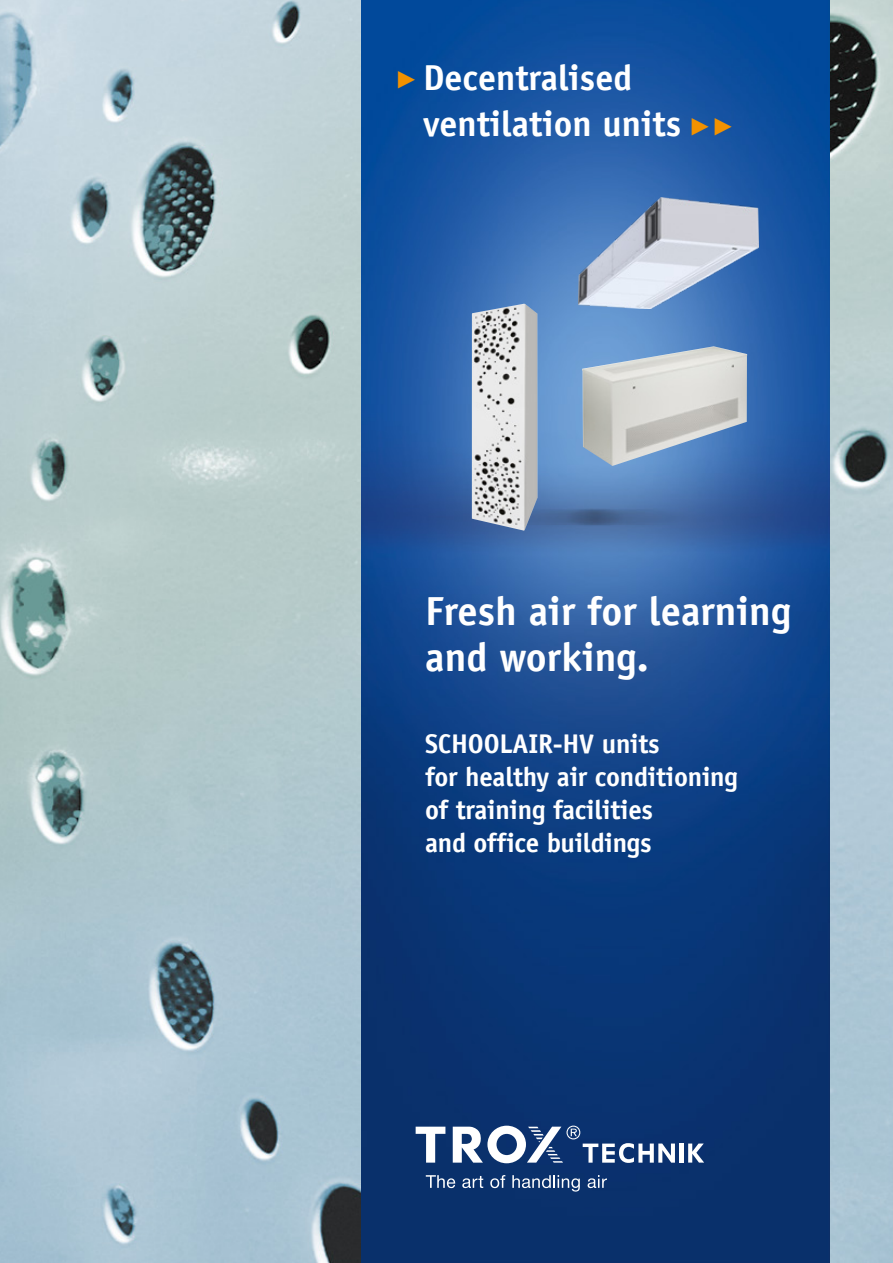
<style>
.page{position:relative;width:893px;height:1263px;background:#fff}
.page>*{position:absolute;margin:0;border:0;box-sizing:border-box;transform-origin:0 0}
.t1{font:700 40.5px/46.5px "TROX Officina Sans";color:#fff}
.t2{font:700 36px/46.5px "TROX Officina Sans";color:#fff}
.t3{font:700 27px/33px "TROX Officina Sans";letter-spacing:-.01em;color:#fff}
.s1{font-family:"TROX Helvetica";font-weight:400;font-size:28.5px;color:#f39200}
</style>
<div class="page">
<img style="left:0;top:0;width:893px;height:1263px">
<img style="left:361px;top:0;width:468px;height:1263px">
<img style="left:472px;top:304px;width:65px;height:227px">
<img style="left:582px;top:346px;width:165px;height:120px">
<img style="left:578px;top:198px;width:181px;height:110px">
<svg style="left:688px;top:1143px;width:16px;height:19px"></svg>
<hr style="left:679px;top:1143px;width:4px;height:19px;background:#fff">
<svg style="left:453px;top:1125px;width:222px;height:38px"></svg>
<svg style="left:416px;top:1127px;width:29px;height:35px"></svg>
<svg style="left:426px;top:1175px;width:29px;height:13px"></svg>
<svg style="left:462px;top:1176px;width:21px;height:12px"></svg>
<svg style="left:490px;top:1175px;width:15px;height:13px"></svg>
<svg style="left:512px;top:1175px;width:68px;height:16px"></svg>
<svg style="left:588px;top:1175px;width:19px;height:13px"></svg>
<h2 class="t2" style="left:423px;top:54px;width:313px;text-indent:-28px"><span class="s1">▶</span> Decentralised ventilation units <span class="s1">▶▶</span></h2>
<h1 class="t1" style="left:425px;top:587px;width:367px">Fresh air for learning and working.</h1>
<p class="t3" style="left:425px;top:727px;width:314px">SCHOOLAIR-HV units<br>for healthy air conditioning of training facilities<br>and office buildings</p>
</div>
